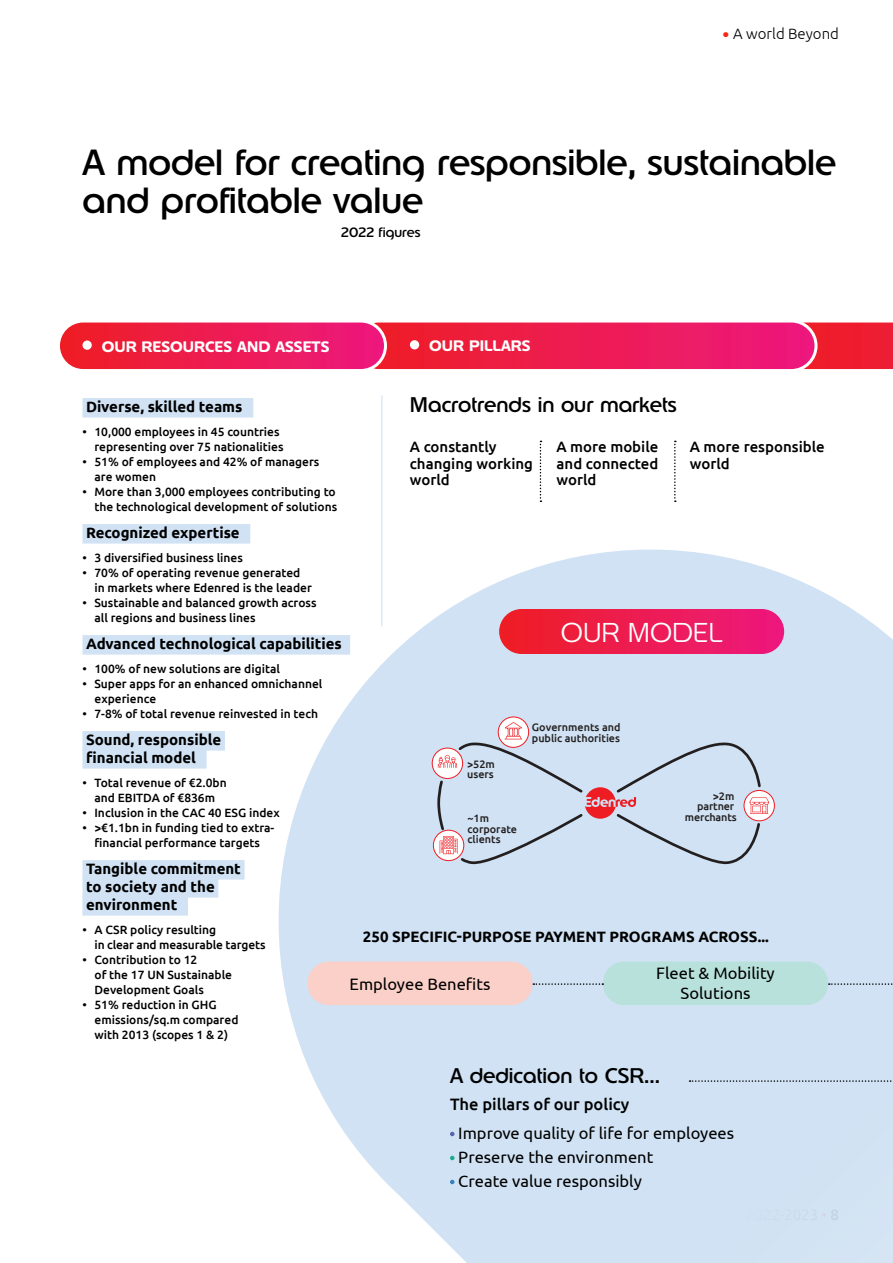
<style>
.page{position:relative;width:893px;height:1263px;background:#fff}
.page>*{position:absolute;margin:0;border:0;box-sizing:border-box;transform-origin:0 0}
.t1{font:36px/37.5px "Edenred";color:#000}
.t2{font:300 27px "Edenred";color:#fff}
.t3{font:21px "Edenred";color:#000}
.t4{font:16.5px/24px "Ubuntu";color:#000}
.t5{font:500 16.5px "Ubuntu";color:#000}
.t6{font:700 15px/18px "Ubuntu";color:#000}
.t7{font:500 15px/16.5px "Ubuntu";color:#000}
.t8{font:700 15px "Edenred";color:#fff}
.t9{font:300 15px "Ubuntu";color:#000}
.t10{font:13.5px "Edenred";color:#000}
.t11{font:500 12px/15px "Ubuntu";color:#000}
.t12{font:500 10.8px/10.8px "Ubuntu";color:#231f20}
.s1{font-size:21px;color:#f72717}
</style>
<div class="page">
<div style="left:804px;top:322px;width:89px;height:47px;background:#ee1d2f"></div>
<div style="left:354px;top:321px;width:462px;height:49px;background:linear-gradient(to right,#ee2a30,#ed157b);border-radius:25px"></div>
<div style="left:352px;top:319px;width:465px;height:53px;border:3px solid #fff;border-radius:25px"></div>
<div style="left:58px;top:321px;width:327px;height:49px;background:linear-gradient(to right,#ee2228,#ed1b80);border-radius:25px"></div>
<div style="left:57px;top:319px;width:330px;height:53px;border:3px solid #fff;border-radius:25px"></div>
<hr style="left:381px;top:395px;width:1px;height:231px;background:#d0e2f3">
<svg style="left:250px;top:513px;width:643px;height:750px;fill:#d0e2f3"></svg>
<div style="left:82px;top:398px;width:171px;height:20px;background:#d0e2f3"></div>
<div style="left:82px;top:524px;width:168px;height:20px;background:#d0e2f3"></div>
<div style="left:82px;top:635px;width:268px;height:20px;background:#d0e2f3"></div>
<div style="left:82px;top:731px;width:143px;height:20px;background:#d0e2f3"></div>
<div style="left:82px;top:749px;width:125px;height:20px;background:#d0e2f3"></div>
<div style="left:82px;top:860px;width:163px;height:20px;background:#d0e2f3"></div>
<div style="left:82px;top:878px;width:136px;height:20px;background:#d0e2f3"></div>
<div style="left:82px;top:896px;width:106px;height:20px;background:#d0e2f3"></div>
<svg style="left:540px;top:441px;width:1px;height:61px"></svg>
<svg style="left:674px;top:441px;width:2px;height:61px"></svg>
<svg style="left:450px;top:1132px;width:4px;height:4px"></svg>
<svg style="left:450px;top:1156px;width:4px;height:4px"></svg>
<svg style="left:450px;top:1180px;width:4px;height:4px"></svg>
<div style="left:499px;top:609px;width:285px;height:45px;background:linear-gradient(to right,#ed1f24,#ed1980);border-radius:22px"></div>
<svg style="left:82px;top:340px;width:10px;height:10px"></svg>
<div style="left:410px;top:340px;width:9px;height:9px;background:#fff;border-radius:50%"></div>
<div style="left:307px;top:961px;width:225px;height:44px;background:#fbd0c9;border-radius:21px"></div>
<div style="left:603px;top:961px;width:225px;height:44px;background:#b8e1dc;border-radius:21px"></div>
<svg style="left:533px;top:983px;width:70px;height:2px"></svg>
<svg style="left:829px;top:983px;width:64px;height:2px"></svg>
<svg style="left:432px;top:748px;width:31px;height:30px"></svg>
<div style="left:432px;top:748px;width:31px;height:31px;border:1px solid #ee1d23;border-radius:50%"></div>
<svg style="left:433px;top:830px;width:31px;height:30px"></svg>
<div style="left:433px;top:830px;width:31px;height:31px;border:1px solid #ee1d23;border-radius:50%"></div>
<svg style="left:744px;top:790px;width:30px;height:31px"></svg>
<div style="left:744px;top:790px;width:31px;height:31px;border:1px solid #ee1d23;border-radius:50%"></div>
<svg style="left:498px;top:717px;width:31px;height:30px"></svg>
<div style="left:498px;top:717px;width:31px;height:31px;border:1px solid #ee1d23;border-radius:50%"></div>
<svg style="left:436px;top:722px;width:333px;height:145px;background:#ccd6e5"></svg>
<svg style="left:689px;top:1080px;width:204px;height:2px"></svg>
<p class="t9" style="left:722px;top:24px;width:118px"><span class="s1">•</span> A world Beyond</p>
<h1 class="t1" style="left:82px;top:144px;width:755px">A model for creating responsible, sustainable and profitable value</h1>
<p class="t10" style="left:341px;top:223px;width:81px">2022 figures</p>
<p class="t8" style="left:102px;top:336px;width:229px">OUR RESOURCES AND ASSETS</p>
<p class="t8" style="left:429px;top:336px;width:103px">OUR PILLARS</p>
<p class="t6" style="left:86px;top:398px;width:158px">Diverse, skilled teams</p>
<p class="t11" style="left:94px;top:424px;width:191px;text-indent:-12px">• 10,000 employees in 45 countries representing over 75 nationalities</p>
<p class="t11" style="left:94px;top:454px;width:226px;text-indent:-12px">• 51% of employees and 42% of managers are women</p>
<p class="t11" style="left:82px;top:484px;width:256px;text-align:right">• More than 3,000 employees contributing to the technological development of solutions</p>
<p class="t6" style="left:86px;top:524px;width:155px">Recognized expertise</p>
<p class="t11" style="left:82px;top:550px;width:162px">• 3 diversified business lines</p>
<p class="t11" style="left:94px;top:565px;width:219px;text-indent:-12px">• 70% of operating revenue generated in markets where Edenred is the leader</p>
<p class="t11" style="left:94px;top:595px;width:223px;text-indent:-12px">• Sustainable and balanced growth across all regions and business lines</p>
<p class="t6" style="left:86px;top:635px;width:257px">Advanced technological capabilities</p>
<p class="t11" style="left:82px;top:661px;width:199px">• 100% of new solutions are digital</p>
<p class="t11" style="left:94px;top:676px;width:229px;text-indent:-12px">• Super apps for an enhanced omnichannel experience</p>
<p class="t11" style="left:82px;top:706px;width:237px">• 7-8% of total revenue reinvested in tech</p>
<p class="t6" style="left:86px;top:731px;width:137px">Sound, responsible financial model</p>
<p class="t11" style="left:82px;top:775px;width:146px;text-align:center">• Total revenue of €2.0bn and EBITDA of €836m</p>
<p class="t11" style="left:82px;top:805px;width:199px">• Inclusion in the CAC 40 ESG index</p>
<p class="t11" style="left:82px;top:820px;width:193px;text-align:center">• &gt;€1.1bn in funding tied to extra&shy;financial performance targets</p>
<p class="t6" style="left:86px;top:860px;width:156px">Tangible commitment to society and the environment</p>
<p class="t11" style="left:94px;top:922px;width:173px;text-indent:-12px">• A CSR policy resulting<br>in clear and measurable targets</p>
<p class="t11" style="left:94px;top:952px;width:139px;text-indent:-12px">• Contribution to 12<br>of the 17 UN Sustainable<br>Development Goals</p>
<p class="t11" style="left:94px;top:997px;width:145px;text-indent:-12px">• 51% reduction in GHG emissions/sq.m compared with 2013 (scopes 1 &amp; 2)</p>
<h3 class="t3" style="left:410px;top:391px;width:268px">Macrotrends in our markets</h3>
<p class="t7" style="left:410px;top:438px;width:125px">A constantly changing working world</p>
<p class="t7" style="left:690px;top:438px;width:136px">A more responsible world</p>
<p class="t7" style="left:557px;top:438px;width:103px;text-align:justify">A more mobile and connected world</p>
<h2 class="t2" style="left:561px;top:615px;width:163px">OUR MODEL</h2>
<p class="t12" style="left:467px;top:758px;width:29px">&gt;52m users</p>
<p class="t12" style="left:467px;top:812px;width:51px">~1m corporate clients</p>
<p class="t12" style="left:532px;top:721px;width:90px">Governments and public authorities</p>
<p class="t12" style="left:685px;top:790px;width:53px;text-align:right">&gt;2m partner merchants</p>
<p class="t6" style="left:363px;top:927px;width:407px">250 SPECIFIC-PURPOSE PAYMENT PROGRAMS ACROSS...</p>
<h3 class="t4" style="left:350px;top:971px;width:142px">Employee Benefits</h3>
<h3 class="t4" style="left:656px;top:963px;width:120px;line-height:19.8px;text-align:center">Fleet &amp; Mobility<br>Solutions</h3>
<h3 class="t3" style="left:450px;top:1061px;width:211px">A dedication to CSR...</h3>
<h3 class="t5" style="left:450px;top:1094px;width:181px">The pillars of our policy</h3>
<h3 class="t4" style="left:458px;top:1121px;width:277px">Improve quality of life for employees<br>Preserve the environment<br>Create value responsibly</h3>
</div>
